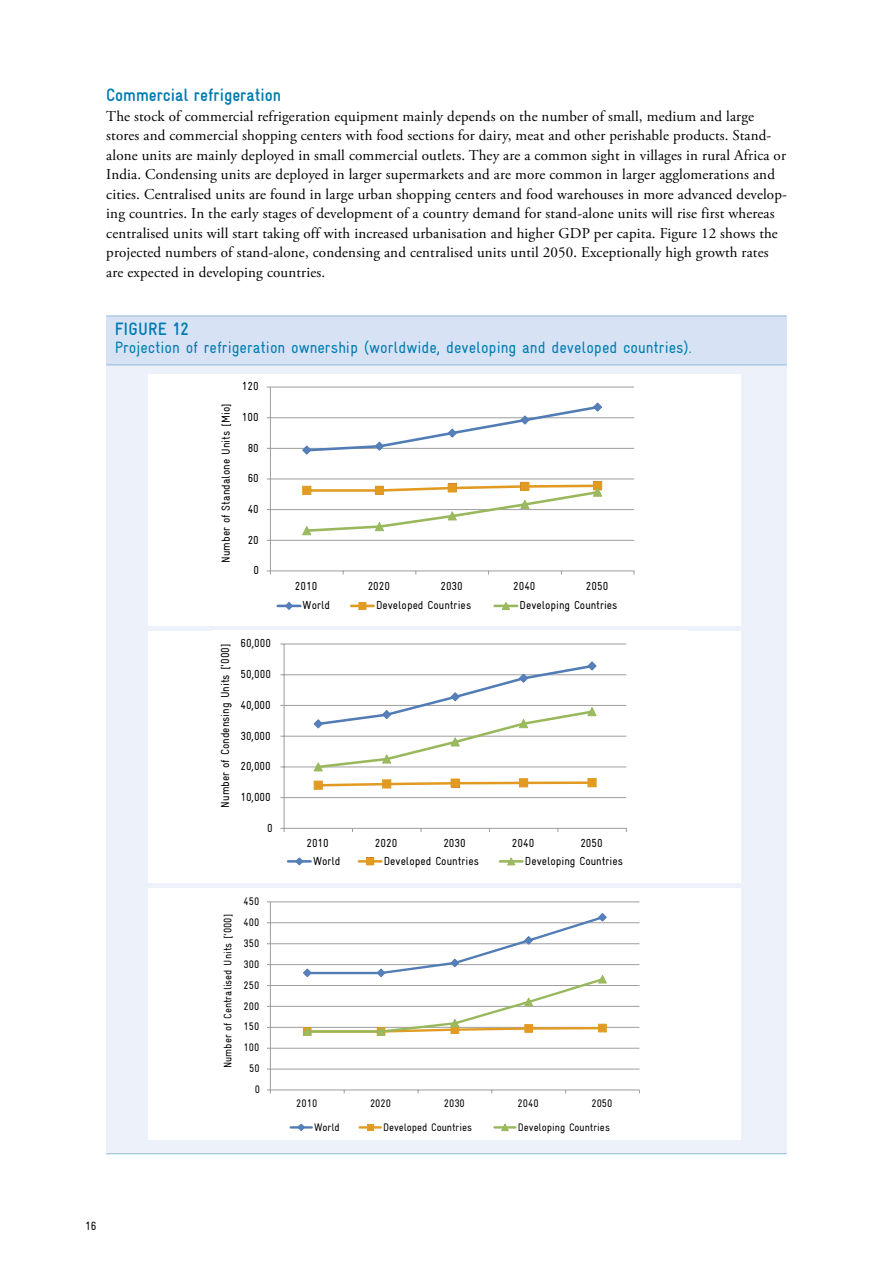
<style>
.page{position:relative;width:893px;height:1263px;background:#fff}
.page>*{position:absolute;margin:0;border:0;box-sizing:border-box;transform-origin:0 0}
.t1{font:700 condensed 18px "Gravur";color:#007cb2}
.t2{font:condensed 16.5px "Gravur";color:#007cb2}
.t3{font:15px/19.5px "Adobe Garamond Pro";letter-spacing:.01em;color:#000}
.t4{font:condensed 12px "Gravur";color:#000}
.t5{font:condensed 11.7px "Gravur";color:#000}
.t6{font:condensed 10.95px "Gravur";color:#000}
</style>
<div class="page">
<div style="left:106px;top:316px;width:681px;height:49px;background:#d7e3f4"></div>
<div style="left:106px;top:365px;width:681px;height:789px;background:#edf2fa"></div>
<hr style="left:106px;top:1153px;width:681px;height:1px;background:#91b8da">
<hr style="left:106px;top:316px;width:681px;height:1px;background:#91b8da">
<hr style="left:106px;top:365px;width:681px;height:1px;background:#91b8da">
<div style="left:148px;top:374px;width:592px;height:252px;background:#fff"></div>
<hr style="left:270px;top:540px;width:364px;height:1px;background:#9e9e9e">
<hr style="left:270px;top:509px;width:364px;height:1px;background:#9e9e9e">
<hr style="left:270px;top:478px;width:364px;height:1px;background:#9e9e9e">
<hr style="left:270px;top:448px;width:364px;height:1px;background:#9e9e9e">
<hr style="left:270px;top:417px;width:364px;height:1px;background:#9e9e9e">
<hr style="left:270px;top:387px;width:364px;height:1px;background:#9e9e9e">
<hr style="left:270px;top:387px;width:1px;height:184px;background:#9e9e9e">
<hr style="left:270px;top:570px;width:364px;height:1px;background:#9e9e9e">
<svg style="left:301px;top:402px;width:302px;height:53px"></svg>
<div style="left:520px;top:482px;width:9px;height:9px;background:#e29b22;border:1px solid #e29b22"></div>
<div style="left:593px;top:481px;width:9px;height:9px;background:#dd9326;border:1px solid #e29b22"></div>
<svg style="left:302px;top:483px;width:301px;height:53px"></svg>
<hr style="left:278px;top:605px;width:22px;height:2px;background:#527cb6">
<svg style="left:284px;top:602px;width:10px;height:8px"></svg>
<hr style="left:351px;top:605px;width:23px;height:2px;background:#e29b22">
<div style="left:358px;top:602px;width:8px;height:8px;background:#e29b22;border:1px solid #e29b22"></div>
<hr style="left:495px;top:605px;width:22px;height:2px;background:#98b85b">
<svg style="left:501px;top:602px;width:10px;height:8px"></svg>
<div style="left:148px;top:631px;width:592px;height:252px;background:#fff"></div>
<hr style="left:284px;top:797px;width:342px;height:1px;background:#9e9e9e">
<hr style="left:284px;top:766px;width:342px;height:1px;background:#9e9e9e">
<hr style="left:284px;top:736px;width:342px;height:1px;background:#9e9e9e">
<hr style="left:284px;top:705px;width:342px;height:1px;background:#9e9e9e">
<hr style="left:284px;top:674px;width:342px;height:1px;background:#9e9e9e">
<hr style="left:284px;top:644px;width:342px;height:1px;background:#9e9e9e">
<hr style="left:284px;top:644px;width:1px;height:184px;background:#9e9e9e">
<hr style="left:284px;top:828px;width:342px;height:1px;background:#9e9e9e">
<svg style="left:316px;top:780px;width:279px;height:8px"></svg>
<div style="left:314px;top:781px;width:9px;height:9px;background:#e29b22;border:1px solid #e29b22"></div>
<div style="left:382px;top:779px;width:9px;height:9px;background:#e29b22;border:1px solid #e29b22"></div>
<div style="left:451px;top:778px;width:9px;height:10px;background:#e29b22;border:1px solid #e29b22"></div>
<div style="left:519px;top:778px;width:9px;height:9px;background:#e29b22;border:1px solid #e29b22"></div>
<div style="left:587px;top:778px;width:10px;height:9px;background:#e29b22;border:1px solid #e29b22"></div>
<svg style="left:313px;top:661px;width:284px;height:111px"></svg>
<hr style="left:288px;top:860px;width:23px;height:3px;background:#527cb6">
<svg style="left:295px;top:857px;width:9px;height:9px"></svg>
<hr style="left:359px;top:860px;width:22px;height:3px;background:#e29b22">
<div style="left:366px;top:857px;width:8px;height:8px;background:#e29b22;border:1px solid #e29b22"></div>
<hr style="left:500px;top:860px;width:22px;height:3px;background:#98b85b">
<svg style="left:506px;top:857px;width:10px;height:9px"></svg>
<div style="left:148px;top:888px;width:592px;height:251px;background:#fff"></div>
<hr style="left:270px;top:1069px;width:369px;height:1px;background:#9e9e9e">
<hr style="left:270px;top:1048px;width:369px;height:1px;background:#9e9e9e">
<hr style="left:270px;top:1027px;width:369px;height:1px;background:#9e9e9e">
<hr style="left:270px;top:1006px;width:369px;height:1px;background:#9e9e9e">
<hr style="left:270px;top:985px;width:369px;height:1px;background:#9e9e9e">
<hr style="left:270px;top:964px;width:369px;height:1px;background:#9e9e9e">
<hr style="left:270px;top:943px;width:369px;height:1px;background:#9e9e9e">
<hr style="left:270px;top:922px;width:369px;height:1px;background:#9e9e9e">
<hr style="left:270px;top:901px;width:369px;height:1px;background:#9e9e9e">
<hr style="left:270px;top:902px;width:1px;height:188px;background:#9e9e9e">
<hr style="left:270px;top:1089px;width:369px;height:1px;background:#9e9e9e">
<svg style="left:302px;top:913px;width:306px;height:123px"></svg>
<hr style="left:291px;top:1126px;width:21px;height:2px;background:#527cb6">
<svg style="left:297px;top:1123px;width:9px;height:8px"></svg>
<hr style="left:360px;top:1126px;width:21px;height:2px;background:#e29b22">
<div style="left:367px;top:1124px;width:6px;height:7px;background:#e29b22"></div>
<hr style="left:494px;top:1126px;width:21px;height:2px;background:#98b85b">
<svg style="left:500px;top:1124px;width:9px;height:7px"></svg>
<p class="t1" style="left:106px;top:85px;width:176px">Commercial refrigeration</p>
<p class="t3" style="left:106px;top:107px;width:682px">The stock of commercial refrigeration equipment mainly depends on the number of small, medium and large stores and commercial shopping centers with food sections for dairy, meat and other perishable products. Stand&shy;alone units are mainly deployed in small commercial outlets. They are a common sight in villages in rural Africa or India. Condensing units are deployed in larger supermarkets and are more common in larger agglomerations and cities. Centralised units are found in large urban shopping centers and food warehouses in more advanced develop&shy;ing countries. In the early stages of development of a country demand for stand-alone units will rise first whereas centralised units will start taking off with increased urbanisation and higher GDP per capita. Figure 12 shows the projected numbers of stand-alone, condensing and centralised units until 2050. Exceptionally high growth rates are expected in developing countries.</p>
<p class="t1" style="left:115px;top:319px;width:76px">Figure 12</p>
<p class="t2" style="left:115px;top:338px;width:578px">Projection of refrigeration ownership (worldwide, developing and developed countries).</p>
<p class="t5" style="left:219px;top:563px;width:161px;rotate:-90deg">Number of Standalone Units [Mio]</p>
<p class="t5" style="left:242px;top:380px;width:18px">120</p>
<p class="t5" style="left:242px;top:411px;width:18px">100</p>
<p class="t5" style="left:248px;top:441px;width:13px">80</p>
<p class="t5" style="left:248px;top:472px;width:13px">60</p>
<p class="t5" style="left:248px;top:502px;width:13px">40</p>
<p class="t5" style="left:248px;top:533px;width:13px">20</p>
<p class="t5" style="left:254px;top:564px;width:7px">0</p>
<p class="t5" style="left:219px;top:808px;width:166px;rotate:-90deg">Number of Condensing Units ['000]</p>
<p class="t5" style="left:240px;top:637px;width:32px">60,000</p>
<p class="t5" style="left:240px;top:668px;width:32px">50,000</p>
<p class="t5" style="left:240px;top:698px;width:32px">40,000</p>
<p class="t5" style="left:240px;top:729px;width:32px">30,000</p>
<p class="t5" style="left:240px;top:760px;width:32px">20,000</p>
<p class="t5" style="left:240px;top:790px;width:32px">10,000</p>
<p class="t5" style="left:267px;top:821px;width:7px">0</p>
<p class="t6" style="left:221px;top:1068px;width:156px;rotate:-90deg">Number of Centralised Units ['000]</p>
<p class="t6" style="left:243px;top:895px;width:17px">450</p>
<p class="t6" style="left:244px;top:916px;width:17px">400</p>
<p class="t6" style="left:244px;top:937px;width:17px">350</p>
<p class="t6" style="left:244px;top:958px;width:17px">300</p>
<p class="t6" style="left:244px;top:979px;width:17px">250</p>
<p class="t6" style="left:244px;top:1000px;width:17px">200</p>
<p class="t6" style="left:244px;top:1021px;width:17px">150</p>
<p class="t6" style="left:244px;top:1041px;width:17px">100</p>
<p class="t6" style="left:249px;top:1062px;width:12px">50</p>
<p class="t6" style="left:255px;top:1083px;width:7px">0</p>
<p class="t5" style="left:295px;top:579px;width:24px">2010</p>
<p class="t5" style="left:368px;top:579px;width:24px">2020</p>
<p class="t5" style="left:440px;top:579px;width:24px">2030</p>
<p class="t5" style="left:513px;top:579px;width:24px">2040</p>
<p class="t5" style="left:586px;top:579px;width:24px">2050</p>
<p class="t5" style="left:303px;top:599px;width:29px">World</p>
<p class="t5" style="left:376px;top:599px;width:97px">Developed Countries</p>
<p class="t5" style="left:520px;top:599px;width:99px">Developing Countries</p>
<p class="t5" style="left:306px;top:836px;width:24px">2010</p>
<p class="t5" style="left:375px;top:836px;width:24px">2020</p>
<p class="t5" style="left:443px;top:836px;width:24px">2030</p>
<p class="t5" style="left:512px;top:836px;width:24px">2040</p>
<p class="t5" style="left:580px;top:836px;width:24px">2050</p>
<p class="t5" style="left:313px;top:854px;width:29px">World</p>
<p class="t5" style="left:384px;top:854px;width:97px">Developed Countries</p>
<p class="t5" style="left:525px;top:854px;width:99px">Developing Countries</p>
<p class="t6" style="left:296px;top:1097px;width:23px">2010</p>
<p class="t6" style="left:370px;top:1097px;width:23px">2020</p>
<p class="t6" style="left:444px;top:1097px;width:23px">2030</p>
<p class="t6" style="left:518px;top:1097px;width:23px">2040</p>
<p class="t6" style="left:591px;top:1097px;width:23px">2050</p>
<p class="t6" style="left:314px;top:1121px;width:27px">World</p>
<p class="t6" style="left:383px;top:1121px;width:90px">Developed Countries</p>
<p class="t6" style="left:518px;top:1121px;width:94px">Developing Countries</p>
<p class="t4" style="left:85px;top:1219px;width:13px">16</p>
</div>
